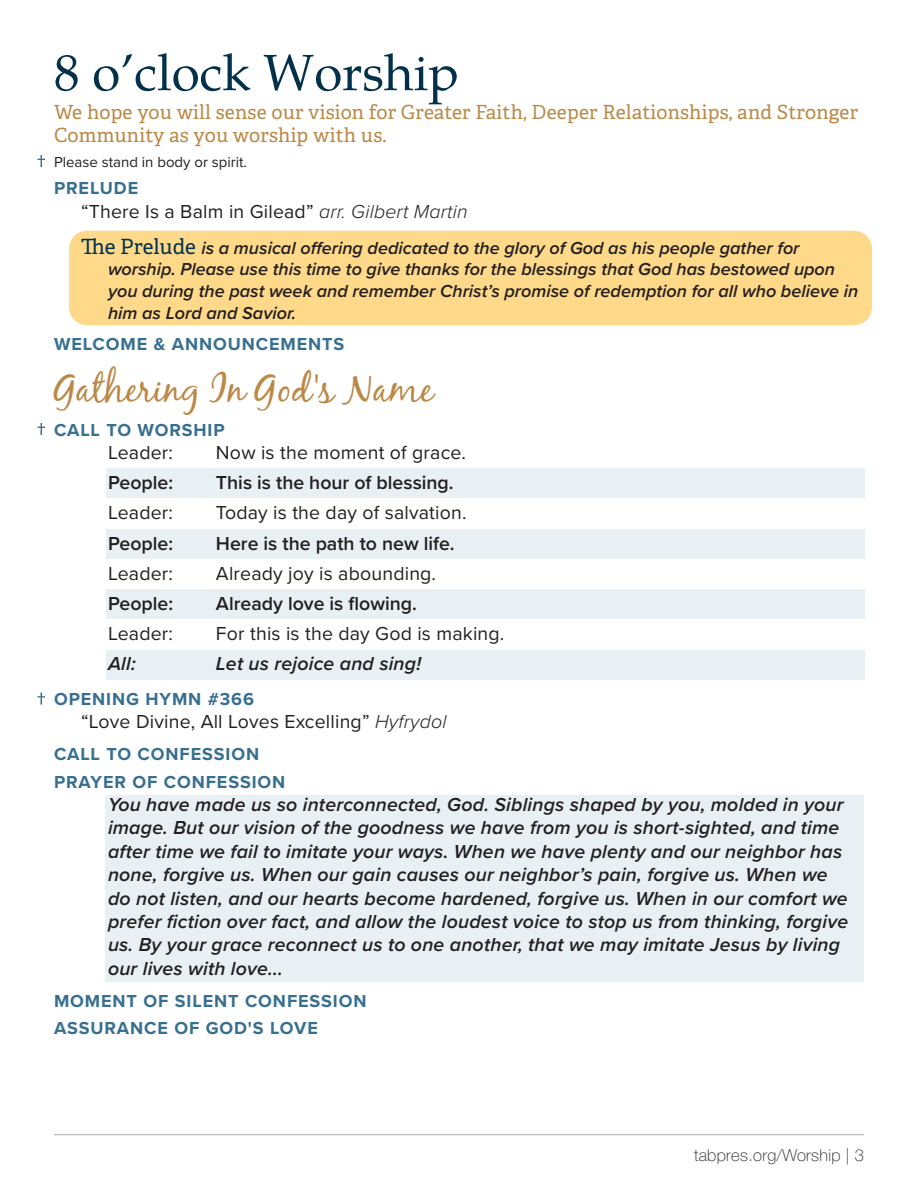
<style>
.page{position:relative;width:918px;height:1188px;background:#fff}
.page>*{position:absolute;margin:0;border:0;box-sizing:border-box;transform-origin:0 0}
.t1{font:51px "Palatino";color:#03314c}
.OW__Header2{font:39px "Black Jack";color:#bb8846}
.OW__Recitation{font:italic 600 19.5px/23.4px "Proxima Nova";letter-spacing:.01em;color:#231f20}
.OW__Recitation_Leader{font:19.5px "Proxima Nova";letter-spacing:.01em;color:#231f20}
.Tertiary_Header{font:19.5px/22.5px "Adelle";letter-spacing:.01em;color:#bb8846}
.OW__Recitation_People{font:600 19.5px "Proxima Nova";color:#231f20}
.OW__Subhead{font:19.5px "Proxima Nova";letter-spacing:.01em;color:#231f20}
.OW__Recitation_Leader-2{font:italic 600 19.5px "Proxima Nova";letter-spacing:.01em;color:#231f20}
.t2{font:italic 600 18px/21.6px "Proxima Nova";color:#231f20}
.OW__Header{font:700 18px "Proxima Nova";letter-spacing:.05em;color:#376f90}
.t3{font:100 16.5px "Helvetica Neue";letter-spacing:.02em;color:#231f20}
.Sunday_School__Body{font:15px "Proxima Nova";color:#231f20}
.s1{font-weight:300;font-style:italic}
.s2{font-family:"Adelle";font-weight:400;font-style:normal;font-size:21px;color:#03314c}
</style>
<div class="page">
<div style="left:106px;top:468px;width:759px;height:29px;background:#e8f0f3"></div>
<div style="left:106px;top:529px;width:759px;height:29px;background:#e8f0f3"></div>
<div style="left:106px;top:590px;width:759px;height:29px;background:#e8f0f3"></div>
<div style="left:106px;top:650px;width:759px;height:30px;background:#e8f0f3"></div>
<div style="left:105px;top:796px;width:759px;height:186px;background:#e8f0f3"></div>
<hr style="left:54px;top:1134px;width:810px;height:1px;background:#acacac">
<div style="left:69px;top:231px;width:803px;height:94px;background:#fed98a;border-radius:18px"></div>
<svg style="left:38px;top:423px;width:7px;height:12px"></svg>
<svg style="left:38px;top:155px;width:7px;height:12px"></svg>
<svg style="left:38px;top:693px;width:7px;height:12px"></svg>
<p class="t1" style="left:54px;top:32px;width:407px">8 o’clock Worship</p>
<p class="Tertiary_Header" style="left:54px;top:102px;width:806px">We hope you will sense our vision for Greater Faith, Deeper Relationships, and Stronger<br>Community as you worship with us.</p>
<p class="Sunday_School__Body" style="left:54px;top:150px;width:194px">Please stand in body or spirit.</p>
<p class="OW__Header" style="left:54px;top:175px;width:86px">PRELUDE</p>
<p class="OW__Subhead" style="left:81px;top:197px;width:388px">“There Is a Balm in Gilead” <span class="s1">arr. Gilbert Martin</span></p>
<p class="t2" style="left:108px;top:236px;width:752px;text-indent:-27px"><span class="s2">The Prelude</span> is a musical offering dedicated to the glory of God as his people gather for worship. Please use this time to give thanks for the blessings that God has bestowed upon you during the past week and remember Christ’s promise of redemption for all who believe in him as Lord and Savior.</p>
<p class="OW__Header" style="left:54px;top:331px;width:292px">WELCOME &amp; ANNOUNCEMENTS</p>
<p class="OW__Header2" style="left:54px;top:365px;width:381px">Gathering In God's Name</p>
<p class="OW__Header" style="left:54px;top:416px;width:172px">CALL TO WORSHIP</p>
<p class="OW__Recitation_Leader" style="left:108px;top:438px;width:67px">Leader:</p>
<p class="OW__Recitation_Leader" style="left:216px;top:438px;width:252px">Now is the moment of grace.</p>
<p class="OW__Recitation_People" style="left:108px;top:468px;width:67px">People:</p>
<p class="OW__Recitation_People" style="left:216px;top:468px;width:239px">This is the hour of blessing.</p>
<p class="OW__Recitation_Leader" style="left:108px;top:498px;width:67px">Leader:</p>
<p class="OW__Recitation_Leader" style="left:216px;top:498px;width:252px">Today is the day of salvation.</p>
<p class="OW__Recitation_People" style="left:108px;top:529px;width:67px">People:</p>
<p class="OW__Recitation_People" style="left:216px;top:529px;width:240px">Here is the path to new life.</p>
<p class="OW__Recitation_Leader" style="left:108px;top:559px;width:67px">Leader:</p>
<p class="OW__Recitation_Leader" style="left:216px;top:559px;width:222px">Already joy is abounding.</p>
<p class="OW__Recitation_People" style="left:108px;top:589px;width:67px">People:</p>
<p class="OW__Recitation_People" style="left:216px;top:589px;width:202px">Already love is flowing.</p>
<p class="OW__Recitation_Leader" style="left:108px;top:619px;width:67px">Leader:</p>
<p class="OW__Recitation_Leader" style="left:216px;top:619px;width:290px">For this is the day God is making.</p>
<p class="OW__Recitation_Leader-2" style="left:108px;top:649px;width:29px">All:</p>
<p class="OW__Recitation_Leader-2" style="left:216px;top:649px;width:207px">Let us rejoice and sing!</p>
<p class="OW__Header" style="left:54px;top:685px;width:202px">OPENING HYMN #366</p>
<p class="OW__Subhead" style="left:81px;top:707px;width:367px">“Love Divine, All Loves Excelling” <span class="s1">Hyfrydol</span></p>
<p class="OW__Header" style="left:54px;top:740px;width:207px">CALL TO CONFESSION</p>
<p class="OW__Header" style="left:54px;top:768px;width:233px">PRAYER OF CONFESSION</p>
<p class="OW__Recitation" style="left:108px;top:792px;width:742px">You have made us so interconnected, God. Siblings shaped by you, molded in your image. But our vision of the goodness we have from you is short-sighted, and time after time we fail to imitate your ways. When we have plenty and our neighbor has none, forgive us. When our gain causes our neighbor’s pain, forgive us. When we do not listen, and our hearts become hardened, forgive us. When in our comfort we prefer fiction over fact, and allow the loudest voice to stop us from thinking, forgive us. By your grace reconnect us to one another, that we may imitate Jesus by living our lives with love...</p>
<p class="OW__Header" style="left:54px;top:987px;width:314px">MOMENT OF SILENT CONFESSION</p>
<p class="OW__Header" style="left:54px;top:1015px;width:265px">ASSURANCE OF GOD'S LOVE</p>
<p class="t3" style="left:694px;top:1143px;width:171px">tabpres.org/Worship | 3</p>
</div>
